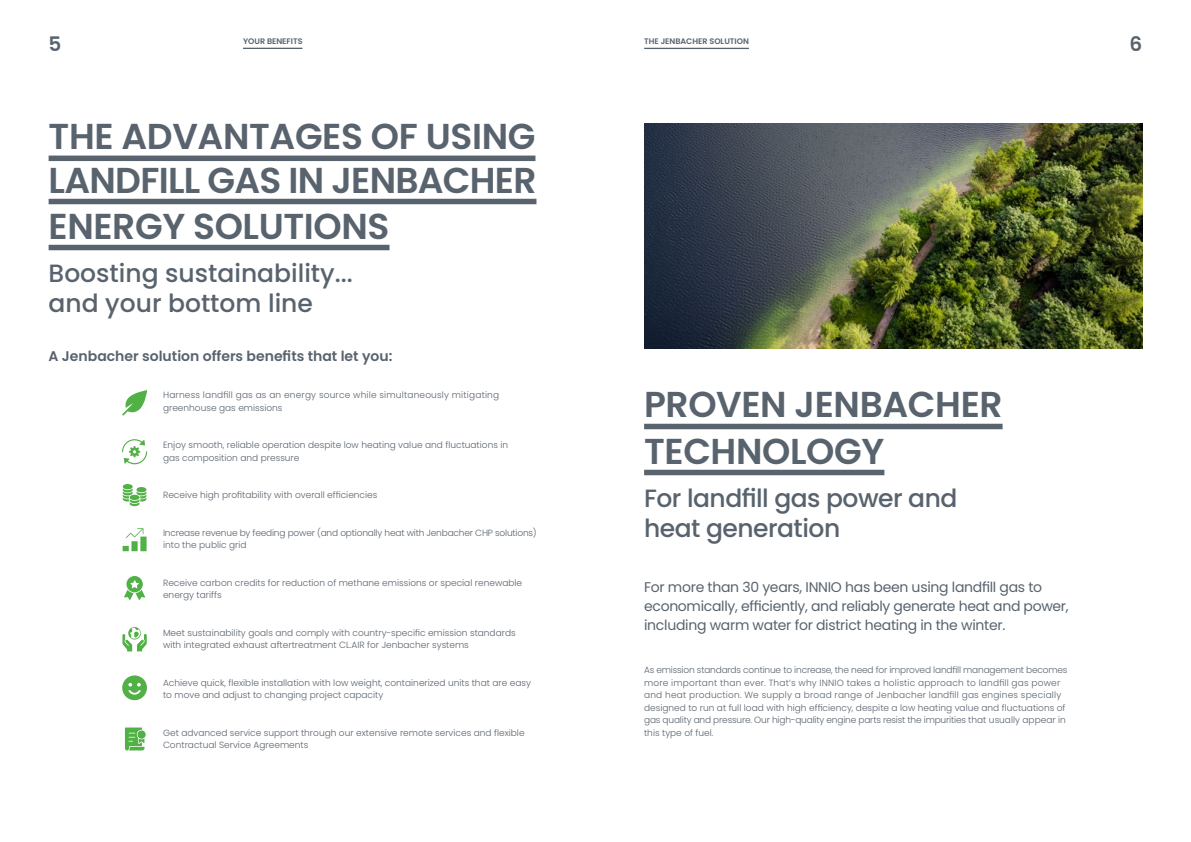
<style>
.page{position:relative;width:1191px;height:842px;background:#fff}
.page>*{position:absolute;margin:0;border:0;box-sizing:border-box;transform-origin:0 0}
.t1{font:600 36px/44.6px "Poppins";letter-spacing:-.01em;color:#58636e;text-align:justify}
.t2{font:500 25px/30px "Poppins";color:#58636e}
.t3{font:500 25px/30px "Poppins";letter-spacing:-.02em;color:#58636e}
.t4{font:600 20px "Poppins";color:#58636e}
.t5{font:14px/19px "Poppins";letter-spacing:-.02em;color:#58636e}
.t6{font:600 14px "Poppins";color:#58636e}
.t7{font:300 9px/12.5px "Poppins";color:#58636e}
.t8{font:300 9px/12.5px "Poppins";letter-spacing:-.02em;color:#58636e}
.t9{font:300 9px/12.5px "Poppins";letter-spacing:.02em;color:#58636e}
.t10{font:600 8px "Poppins";color:#58636e}
</style>
<div class="page">
<svg style="left:122px;top:439px;width:25px;height:25px"></svg>
<div style="left:49px;top:156px;width:486px;height:5px;background:#58636e"></div>
<div style="left:49px;top:199px;width:487px;height:5px;background:#58636e"></div>
<div style="left:49px;top:245px;width:340px;height:5px;background:#58636e"></div>
<hr style="left:243px;top:48px;width:59px;height:1px;background:#58636e">
<hr style="left:644px;top:48px;width:105px;height:1px;background:#58636e">
<div style="left:644px;top:424px;width:358px;height:5px;background:#58636e"></div>
<div style="left:644px;top:470px;width:240px;height:5px;background:#58636e"></div>
<img style="left:644px;top:124px;width:498px;height:224px">
<svg style="left:125px;top:727px;width:19px;height:23px"></svg>
<div style="left:137px;top:730px;width:9px;height:9px;background:#51b046;border-radius:50%"></div>
<svg style="left:122px;top:627px;width:25px;height:24px"></svg>
<svg style="left:124px;top:576px;width:21px;height:24px"></svg>
<div style="left:123px;top:484px;width:10px;height:5px;background:#51b046;border-radius:50%"></div>
<svg style="left:123px;top:488px;width:23px;height:18px"></svg>
<div style="left:131px;top:541px;width:7px;height:10px;background:#51b046"></div>
<svg style="left:123px;top:546px;width:6px;height:5px"></svg>
<div style="left:140px;top:537px;width:7px;height:14px;background:#51b046"></div>
<svg style="left:126px;top:528px;width:17px;height:10px"></svg>
<svg style="left:122px;top:675px;width:25px;height:25px"></svg>
<svg style="left:122px;top:390px;width:25px;height:26px"></svg>
<h3 class="t4" style="left:49px;top:32px;width:14px">5</h3>
<p class="t10" style="left:243px;top:37px;width:61px">YOUR BENEFITS</p>
<p class="t10" style="left:644px;top:37px;width:106px">THE JENBACHER SOLUTION</p>
<h3 class="t4" style="left:1129px;top:32px;width:14px">6</h3>
<h1 class="t1" style="left:49px;top:115px;width:489px">THE ADVANTAGES OF USING LANDFILL GAS IN JENBACHER ENERGY SOLUTIONS</h1>
<h2 class="t2" style="left:49px;top:258px;width:306px">Boosting sustainability... and your bottom line</h2>
<h3 class="t6" style="left:49px;top:348px;width:345px">A Jenbacher solution offers benefits that let you:</h3>
<p class="t9" style="left:163px;top:389px;width:338px">Harness landfill gas as an energy source while simultaneously mitigating greenhouse gas emissions</p>
<p class="t7" style="left:163px;top:439px;width:347px">Enjoy smooth, reliable operation despite low heating value and fluctuations in gas composition and pressure</p>
<p class="t7" style="left:163px;top:489px;width:216px">Receive high profitability with overall efficiencies</p>
<p class="t8" style="left:163px;top:526px;width:375px">Increase revenue by feeding power (and optionally heat with Jenbacher CHP solutions) into the public grid</p>
<p class="t7" style="left:163px;top:576px;width:361px">Receive carbon credits for reduction of methane emissions or special renewable energy tariffs</p>
<p class="t7" style="left:163px;top:626px;width:354px">Meet sustainability goals and comply with country-specific emission standards with integrated exhaust aftertreatment CL.AIR for Jenbacher systems</p>
<p class="t7" style="left:163px;top:676px;width:369px">Achieve quick, flexible installation with low weight, containerized units that are easy to move and adjust to changing project capacity</p>
<p class="t7" style="left:163px;top:726px;width:363px">Get advanced service support through our extensive remote services and flexible<br>Contractual Service Agreements</p>
<h1 class="t1" style="left:644px;top:382px;width:360px;line-height:46px">PROVEN JENBACHER<br>TECHNOLOGY</h1>
<h2 class="t3" style="left:644px;top:483px;width:315px">For landfill gas power and heat generation</h2>
<h3 class="t5" style="left:644px;top:578px;width:426px">For more than 30 years, INNIO has been using landfill gas to economically, efficiently, and reliably generate heat and power, including warm water for district heating in the winter.</h3>
<p class="t7" style="left:644px;top:664px;width:425px">As emission standards continue to increase, the need for improved landfill management becomes more important than ever. That’s why INNIO takes a holistic approach to landfill gas power and heat production. We supply a broad range of Jenbacher landfill gas engines specially designed to run at full load with high efficiency, despite a low heating value and fluctuations of gas quality and pressure. Our high-quality engine parts resist the impurities that usually appear in this type of fuel.</p>
</div>
